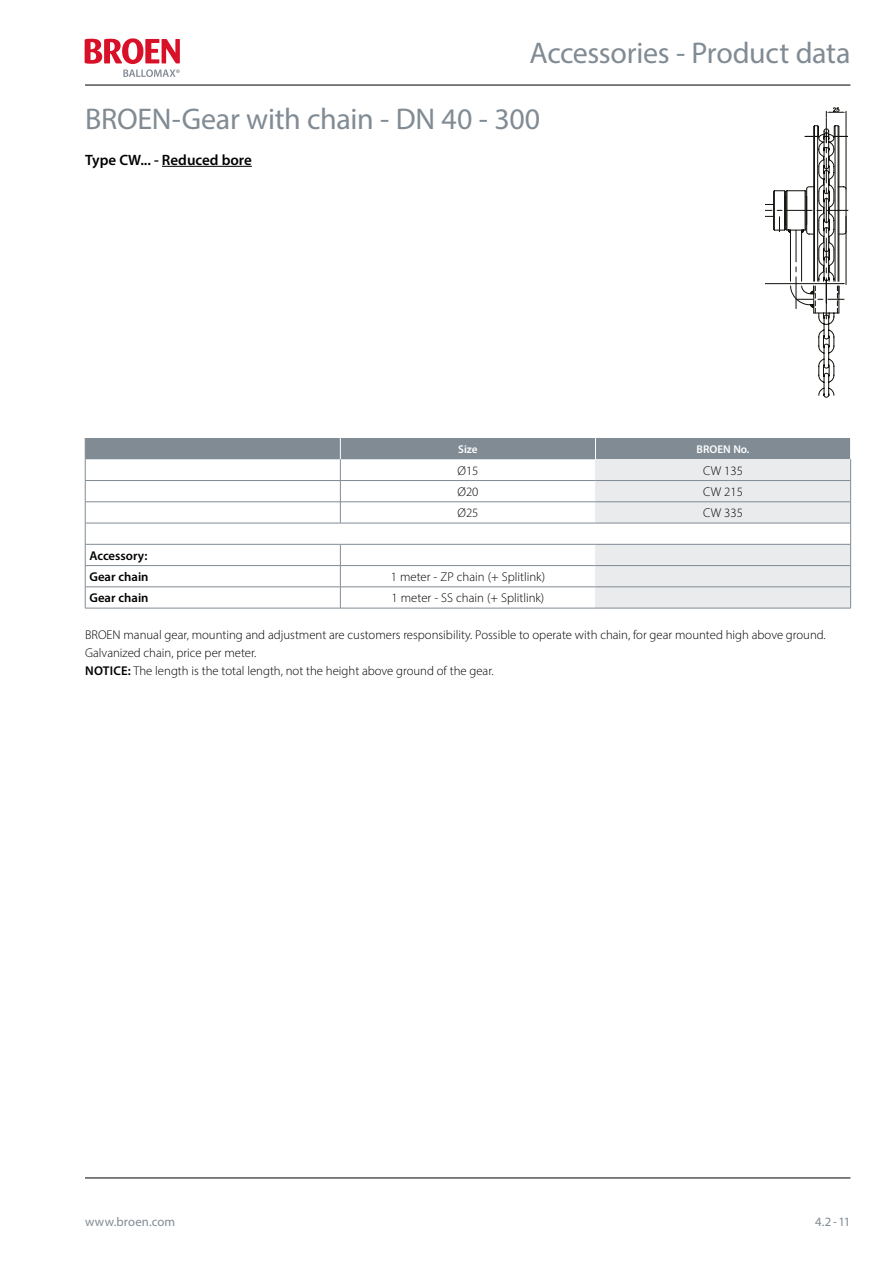
<style>
.page{position:relative;width:893px;height:1263px;background:#fff}
.page>*{position:absolute;margin:0;border:0;box-sizing:border-box;transform-origin:0 0}
.t1{font:30px "Myriad Pro";letter-spacing:-.01em;color:#808b94}
.t2{font:600 15px "Myriad Pro";color:#000}
.t3{font:300 12.75px/18px "Myriad Pro";color:#000}
.t4{font:600 12.75px/21.3px "Myriad Pro";color:#000}
.t5{font:12.75px "Myriad Pro";letter-spacing:.01em;color:#808b94}
.t6{font:600 11.25px "Myriad Pro";color:#fff}
.s1{font-weight:600}
</style>
<div class="page">
<hr style="left:85px;top:85px;width:765px;height:1px;background:#000">
<hr style="left:85px;top:1178px;width:765px;height:1px;background:#000">
<svg style="left:85px;top:38px;width:95px;height:39px"></svg>
<svg style="left:765px;top:108px;width:83px;height:290px"></svg>
<hr style="left:162px;top:166px;width:90px;height:1px;background:#000">
<hr style="left:85px;top:608px;width:255px;height:1px;background:#808b94">
<hr style="left:340px;top:608px;width:255px;height:1px;background:#808b94">
<svg style="left:85px;top:438px;width:766px;height:170px"></svg>
<hr style="left:595px;top:608px;width:256px;height:1px;background:#808b94">
<h1 class="t1" style="left:530px;top:34px;width:322px">Accessories - Product data</h1>
<h1 class="t1" style="left:85px;top:100px;width:457px">BROEN-Gear with chain - DN 40 - 300</h1>
<p class="t2" style="left:85px;top:150px;width:168px">Type CW... - Reduced bore</p>
<p class="t4" style="left:89px;top:544px;width:61px">Accessory:<br>Gear chain</p>
<p class="t6" style="left:458px;top:442px;width:21px">Size</p>
<p class="t6" style="left:697px;top:442px;width:55px">BROEN No.</p>
<p class="t3" style="left:457px;top:461px;width:22px">Ø15</p>
<p class="t3" style="left:703px;top:461px;width:41px">CW 135</p>
<p class="t3" style="left:457px;top:483px;width:22px">Ø20</p>
<p class="t3" style="left:703px;top:483px;width:41px">CW 215</p>
<p class="t3" style="left:457px;top:504px;width:22px">Ø25</p>
<p class="t3" style="left:703px;top:504px;width:41px">CW 335</p>
<p class="t3" style="left:391px;top:568px;width:156px">1 meter - ZP chain (+ Splitlink)</p>
<p class="t4" style="left:89px;top:587px;width:61px">Gear chain</p>
<p class="t3" style="left:392px;top:589px;width:154px">1 meter - SS chain (+ Splitlink)</p>
<p class="t3" style="left:85px;top:625px;width:742px">BROEN manual gear, mounting and adjustment are customers responsibility. Possible to operate with chain, for gear mounted high above ground.<br>Galvanized chain, price per meter.<br><span class="s1">NOTICE:</span> The length is the total length, not the height above ground of the gear.</p>
<p class="t5" style="left:85px;top:1213px;width:92px">www.broen.com</p>
<p class="t5" style="left:815px;top:1213px;width:37px">4.2-11</p>
</div>
